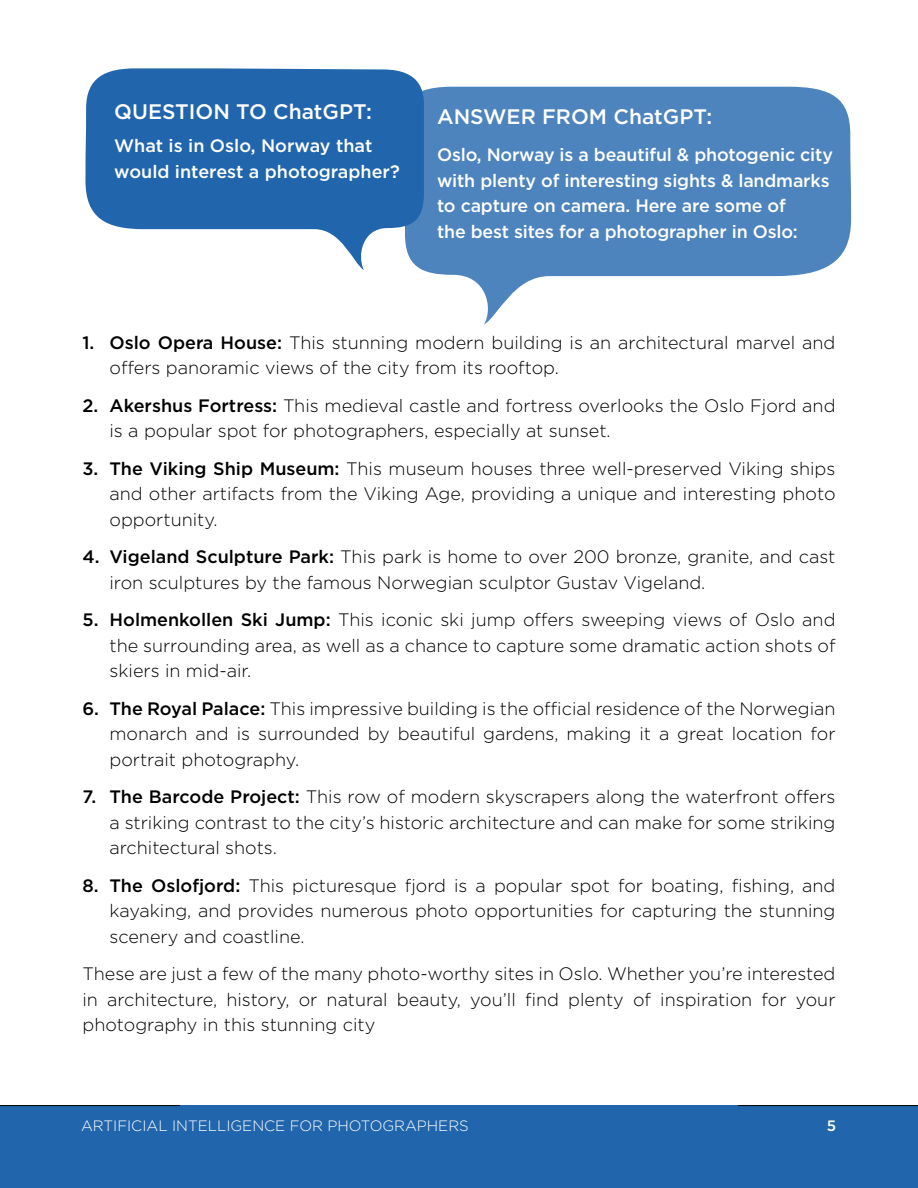
<style>
.page{position:relative;width:918px;height:1188px;background:#fff}
.page>*{position:absolute;margin:0;border:0;box-sizing:border-box;transform-origin:0 0}
.t1{font:500 21px "Gotham";color:#fff}
.t2{font:300 18px/25.5px "Gotham";color:#000;text-align:justify}
.t3{font:500 18px/25.5px "Gotham";letter-spacing:-.01em;color:#fff}
.t4{font:300 15px "Gotham";color:#fff}
.t5{font:500 15px "Gotham";color:#fff}
.s1{font-weight:500}
</style>
<div class="page">
<div style="left:0;top:1105px;width:918px;height:83px;background:#2166ad"></div>
<hr style="left:738px;top:1105px;width:180px;height:1px;background:#000">
<hr style="left:0;top:1105px;width:180px;height:1px;background:#000">
<svg style="left:85px;top:68px;width:336px;height:202px;fill:#2166ad"></svg>
<svg style="left:402px;top:87px;width:449px;height:238px;fill:#4d84bd"></svg>
<p class="t1" style="left:114px;top:98px;width:259px">QUESTION TO ChatGPT:</p>
<p class="t3" style="left:114px;top:133px;width:287px">What is in Oslo, Norway that would interest a photographer?</p>
<p class="t1" style="left:437px;top:103px;width:277px">ANSWER FROM ChatGPT:</p>
<p class="t3" style="left:437px;top:142px;width:397px">Oslo, Norway is a beautiful &amp; photogenic city with plenty of interesting sights &amp; landmarks to capture on camera. Here are some of<br>the best sites for a photographer in Oslo:</p>
<p class="t2" style="left:110px;top:329px;width:727px;text-indent:-27px"><span class="s1">1. Oslo Opera House:</span> This stunning modern building is an architectural marvel and offers panoramic views of the city from its rooftop.</p>
<p class="t2" style="left:110px;top:392px;width:728px;text-indent:-27px"><span class="s1">2. Akershus Fortress:</span> This medieval castle and fortress overlooks the Oslo Fjord and is a popular spot for photographers, especially at sunset.</p>
<p class="t2" style="left:110px;top:455px;width:728px;text-indent:-27px"><span class="s1">3. The Viking Ship Museum:</span> This museum houses three well-preserved Viking ships and other artifacts from the Viking Age, providing a unique and interesting photo opportunity.</p>
<p class="t2" style="left:110px;top:544px;width:727px;text-indent:-27px"><span class="s1">4. Vigeland Sculpture Park:</span> This park is home to over 200 bronze, granite, and cast iron sculptures by the famous Norwegian sculptor Gustav Vigeland.</p>
<p class="t2" style="left:110px;top:607px;width:728px;text-indent:-27px"><span class="s1">5. Holmenkollen Ski Jump:</span> This iconic ski jump offers sweeping views of Oslo and the surrounding area, as well as a chance to capture some dramatic action shots of skiers in mid-air.</p>
<p class="t2" style="left:110px;top:695px;width:728px;text-indent:-27px"><span class="s1">6. The Royal Palace:</span> This impressive building is the official residence of the Norwegian monarch and is surrounded by beautiful gardens, making it a great location for portrait photography.</p>
<p class="t2" style="left:110px;top:784px;width:728px;text-indent:-27px"><span class="s1">7. The Barcode Project:</span> This row of modern skyscrapers along the waterfront offers a striking contrast to the city’s historic architecture and can make for some striking architectural shots.</p>
<p class="t2" style="left:110px;top:872px;width:728px;text-indent:-27px"><span class="s1">8. The Oslofjord:</span> This picturesque fjord is a popular spot for boating, fishing, and kayaking, and provides numerous photo opportunities for capturing the stunning scenery and coastline.</p>
<p class="t2" style="left:82px;top:961px;width:755px">These are just a few of the many photo-worthy sites in Oslo. Whether you’re interested in architecture, history, or natural beauty, you’ll find plenty of inspiration for your photography in this stunning city</p>
<p class="t4" style="left:81px;top:1117px;width:389px">ARTIFICIAL INTELLIGENCE FOR PHOTOGRAPHERS</p>
<p class="t5" style="left:827px;top:1116px;width:11px">5</p>
</div>
